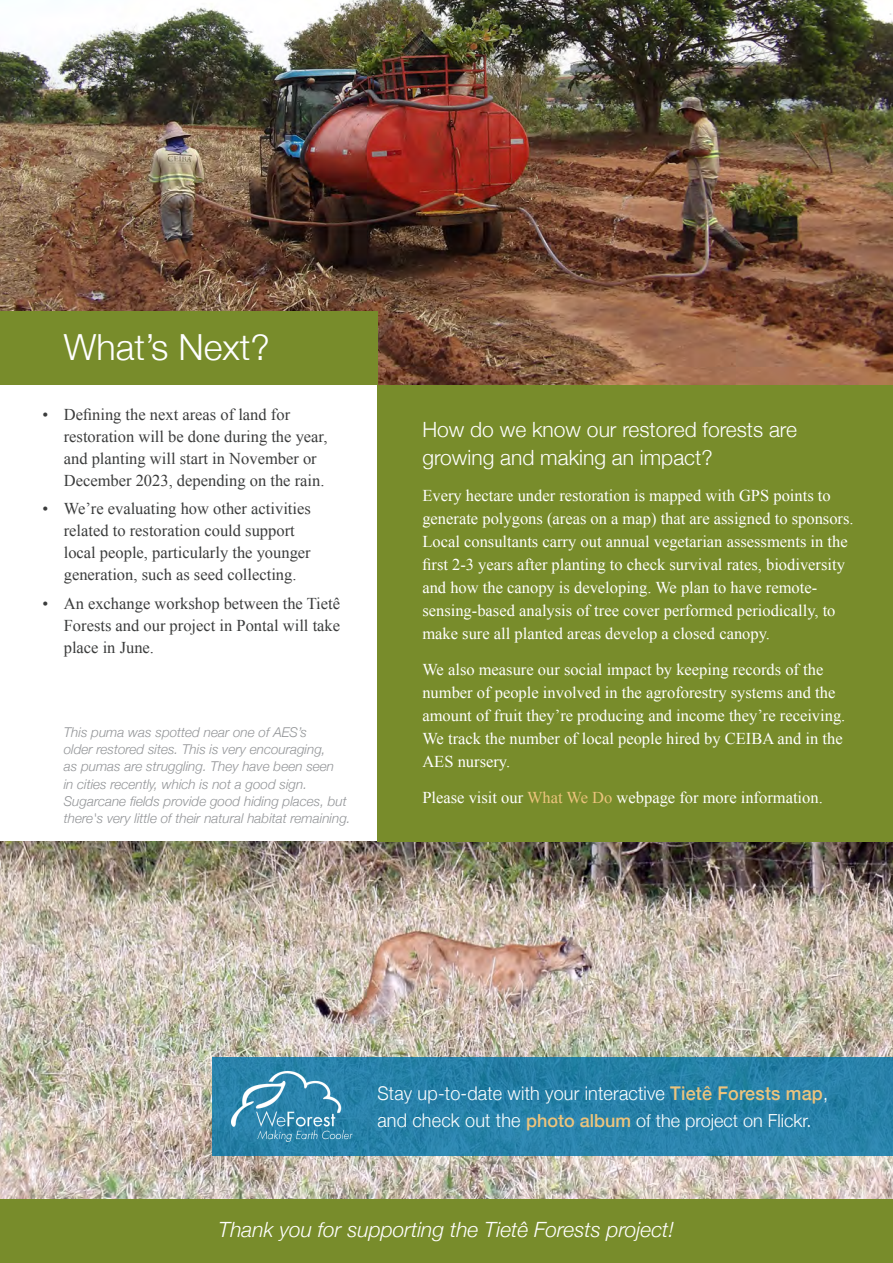
<style>
.page{position:relative;width:893px;height:1263px;background:#fff}
.page>*{position:absolute;margin:0;border:0;box-sizing:border-box;transform-origin:0 0}
.location_title{font:300 36px "Helvetica Neue";color:#fff}
.intro_white{font:300 21px/27.6px "Helvetica Neue";color:#fff}
.location_title-2{font:italic 300 21px "Helvetica Neue";color:#fff}
.white_small_heading{font:300 18.9px "Helvetica Neue";letter-spacing:.01em;color:#fff;scale:.95 1}
.white_small_heading-2{font:300 18px "Helvetica Neue";color:#fff}
.body_black{font:16.5px/23.1px "Times New Roman";color:#fff}
.t1{font:16.5px/22px "Times New Roman";color:#3b3c3c}
.small_print{font:italic 300 13.5px/17.2px "Helvetica Neue";color:#939598}
.s1{color:#edc47d}
.s2{font-weight:500;color:#edc47d}
.s3{font-size:18.9px}
</style>
<div class="page">
<img style="left:0;top:0;width:893px;height:385px">
<img style="left:0;top:841px;width:893px;height:358px">
<div style="left:0;top:1199px;width:893px;height:64px;background:#788c2b"></div>
<svg style="left:213px;top:1057px;width:680px;height:98px;background:#2681a8"></svg>
<img style="left:232px;top:1071px;width:121px;height:70px">
<div style="left:377px;top:385px;width:516px;height:456px;background:#788c2b"></div>
<div style="left:0;top:311px;width:377px;height:74px;background:#788c2b"></div>
<p class="location_title" style="left:64px;top:318px;width:207px">What’s Next?</p>
<p class="t1" style="left:64px;top:403px;width:265px;text-indent:-21px">• Defining the next areas of land for restoration will be done during the year, and planting will start in November or December 2023, depending on the rain.</p>
<p class="t1" style="left:64px;top:497px;width:249px;text-indent:-21px">• We’re evaluating how other activities related to restoration could support local people, particularly the younger generation, such as seed collecting.</p>
<p class="t1" style="left:64px;top:592px;width:278px;text-align:justify;text-indent:-21px">• An exchange workshop between the Tietê Forests and our project in Pontal will take place in June.</p>
<p class="small_print" style="left:64px;top:722px;width:288px">This puma was spotted near one of AES’s<br>older restored sites. This is very encouraging,<br>as pumas are struggling. They have been seen<br>in cities recently, which is not a good sign.<br>Sugarcane fields provide good hiding places, but there's very little of their natural habitat remaining.</p>
<p class="intro_white" style="left:422px;top:415px;width:376px">How do we know our restored forests are growing and making an impact?</p>
<p class="body_black" style="left:422px;top:483px;width:433px">Every hectare under restoration is mapped with GPS points to generate polygons (areas on a map) that are assigned to sponsors.<br>Local consultants carry out annual vegetarian assessments in the first 2-3 years after planting to check survival rates, biodiversity and how the canopy is developing. We plan to have remote&shy;sensing-based analysis of tree cover performed periodically, to make sure all planted areas develop a closed canopy.</p>
<p class="body_black" style="left:422px;top:657px;width:424px">We also measure our social impact by keeping records of the number of people involved in the agroforestry systems and the amount of fruit they’re producing and income they’re receiving.<br>We track the number of local people hired by CEIBA and in the AES nursery.</p>
<p class="body_black" style="left:422px;top:785px;width:402px">Please visit our <span class="s1">What We Do</span> webpage for more information.</p>
<p class="white_small_heading" style="left:377px;top:1077px;width:476px">Stay up-to-date with your interactive <span class="s2">Tietê Forests map</span>,</p>
<p class="white_small_heading-2" style="left:377px;top:1105px;width:436px"><span class="s3">and check out the</span> <span class="s2">photo album</span> of the project on Flickr.</p>
<p class="location_title-2" style="left:219px;top:1212px;width:457px">Thank you for supporting the Tietê Forests project!</p>
</div>
